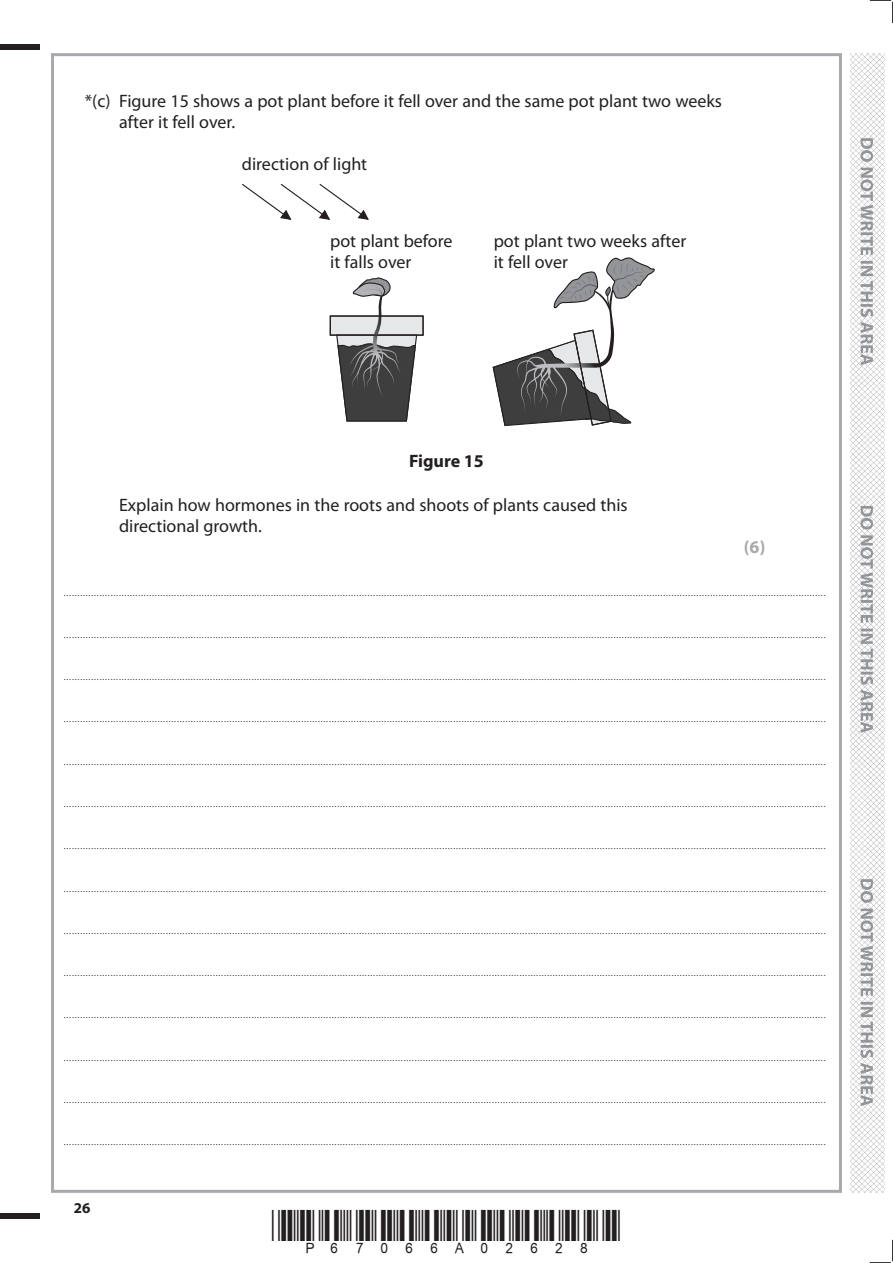
<style>
.page{position:relative;width:893px;height:1263px;background:#fff}
.page>*{position:absolute;margin:0;border:0;box-sizing:border-box;transform-origin:0 0}
.t1{font:18px/21px "Myriad Pro";color:#231f20}
.t2{font:700 18px "Myriad Pro";color:#231f20}
.t3{font:700 18px "Myriad Pro";color:#a8a9ad}
.t4{font:700 15px "Myriad Pro";color:#231f20}
.t5{font:9px "Myriad Pro";color:#231f20}
</style>
<div class="page">
<div style="left:0;top:44px;width:40px;height:5px;background:#231f20"></div>
<div style="left:0;top:1214px;width:40px;height:5px;background:#231f20"></div>
<svg style="left:870px;top:0;width:23px;height:23px"></svg>
<svg style="left:870px;top:1240px;width:23px;height:23px"></svg>
<img style="left:850px;top:53px;width:34px;height:1140px">
<svg style="left:860px;top:138px;width:13px;height:968px"></svg>
<svg style="left:242px;top:184px;width:127px;height:36px"></svg>
<svg style="left:492px;top:257px;width:163px;height:169px"></svg>
<div style="left:330px;top:315px;width:94px;height:21px;background:#e6e7e9"></div>
<svg style="left:336px;top:309px;width:81px;height:113px"></svg>
<svg style="left:352px;top:277px;width:39px;height:21px"></svg>
<div style="left:330px;top:315px;width:94px;height:21px;border:1px solid #231f20"></div>
<h1 class="t1" style="left:119px;top:90px;width:604px;text-indent:-34px">*(c) Figure 15 shows a pot plant before it fell over and the same pot plant two weeks after it fell over.</h1>
<h1 class="t1" style="left:242px;top:153px;width:127px">direction of light</h1>
<h1 class="t1" style="left:330px;top:230px;width:124px">pot plant before it falls over</h1>
<h1 class="t1" style="left:494px;top:230px;width:194px">pot plant two weeks after it fell over</h1>
<h1 class="t2" style="left:409px;top:449px;width:76px">Figure 15</h1>
<h1 class="t1" style="left:119px;top:494px;width:510px">Explain how hormones in the roots and shoots of plants caused this directional growth.</h1>
<h1 class="t3" style="left:744px;top:536px;width:23px">(6)</h1>
<p class="t5" style="left:64px;top:587px;width:763px">....................................................................................................................................................................................................................................................................................</p>
<p class="t5" style="left:64px;top:629px;width:763px">....................................................................................................................................................................................................................................................................................</p>
<p class="t5" style="left:64px;top:672px;width:763px">....................................................................................................................................................................................................................................................................................</p>
<p class="t5" style="left:64px;top:714px;width:763px">....................................................................................................................................................................................................................................................................................</p>
<p class="t5" style="left:64px;top:756px;width:763px">....................................................................................................................................................................................................................................................................................</p>
<p class="t5" style="left:64px;top:798px;width:763px">....................................................................................................................................................................................................................................................................................</p>
<p class="t5" style="left:64px;top:841px;width:763px">....................................................................................................................................................................................................................................................................................</p>
<p class="t5" style="left:64px;top:883px;width:763px">....................................................................................................................................................................................................................................................................................</p>
<p class="t5" style="left:64px;top:925px;width:763px">....................................................................................................................................................................................................................................................................................</p>
<p class="t5" style="left:64px;top:967px;width:763px">....................................................................................................................................................................................................................................................................................</p>
<p class="t5" style="left:64px;top:1010px;width:763px">....................................................................................................................................................................................................................................................................................</p>
<p class="t5" style="left:64px;top:1052px;width:763px">....................................................................................................................................................................................................................................................................................</p>
<p class="t5" style="left:64px;top:1094px;width:763px">....................................................................................................................................................................................................................................................................................</p>
<p class="t5" style="left:64px;top:1136px;width:763px">....................................................................................................................................................................................................................................................................................</p>
<h2 class="t4" style="left:74px;top:1198px;width:18px">26</h2>
</div>
